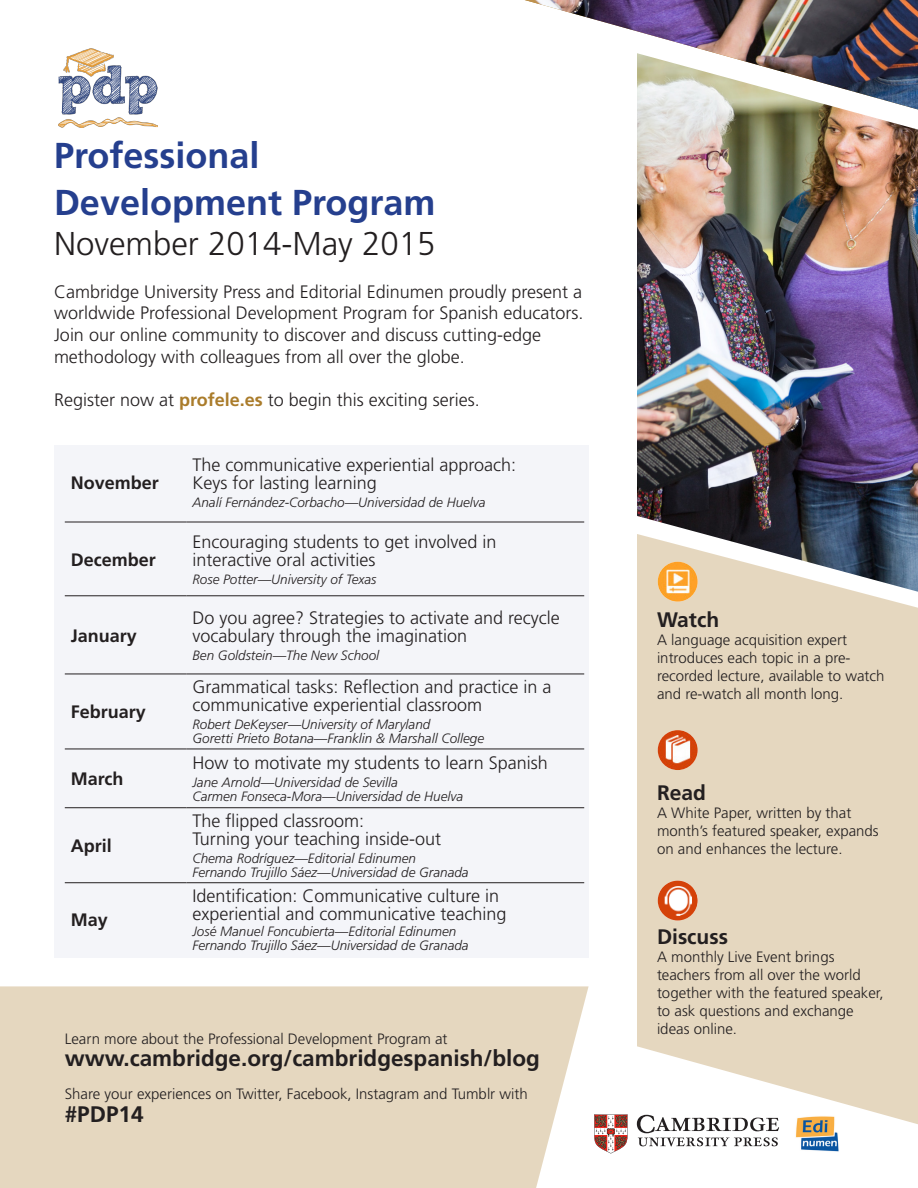
<style>
.page{position:relative;width:918px;height:1188px;background:#fff}
.page>*{position:absolute;margin:0;border:0;box-sizing:border-box;transform-origin:0 0}
.t1{font:700 36px "Frutiger LT Std";color:#253f8e}
.t2{font:300 33px "Frutiger LT Std";color:#231f20}
.t3{font:700 22.5px "Frutiger LT Std";color:#231f20}
.t4{font:700 21px "Frutiger LT Std";color:#231f20}
.t5{font:300 18px/18px "Frutiger LT Std";color:#231f20}
.t6{font:700 18px "Frutiger LT Std";color:#231f20}
.t7{font:300 15px/18px "Frutiger LT Std";color:#231f20}
.t8{font:italic 300 13.5px "Frutiger LT Std";color:#231f20}
.s1{font-weight:700;color:#aa7c2b}
</style>
<div class="page">
<div style="left:0;top:986px;width:589px;height:202px;background:#e5d7bf"></div>
<div style="left:637px;top:592px;width:281px;height:446px;background:#e5d7bf"></div>
<img style="left:658px;top:562px;width:40px;height:40px;border-radius:20px">
<img style="left:658px;top:730px;width:40px;height:40px;border-radius:20px">
<img style="left:658px;top:881px;width:40px;height:40px;border-radius:20px">
<div style="left:54px;top:446px;width:535px;height:512px;background:#f4f5f9"></div>
<hr style="left:65px;top:522px;width:121px;height:1px;background:#231f20">
<hr style="left:186px;top:522px;width:398px;height:1px;background:#231f20">
<hr style="left:65px;top:596px;width:121px;height:1px;background:#231f20">
<hr style="left:186px;top:596px;width:398px;height:1px;background:#231f20">
<hr style="left:65px;top:674px;width:121px;height:1px;background:#231f20">
<hr style="left:186px;top:674px;width:398px;height:1px;background:#231f20">
<hr style="left:65px;top:749px;width:121px;height:1px;background:#231f20">
<hr style="left:186px;top:749px;width:398px;height:1px;background:#231f20">
<hr style="left:65px;top:807px;width:121px;height:1px;background:#231f20">
<hr style="left:186px;top:807px;width:398px;height:1px;background:#231f20">
<hr style="left:65px;top:882px;width:121px;height:1px;background:#231f20">
<hr style="left:186px;top:882px;width:398px;height:1px;background:#231f20">
<img style="left:58px;top:48px;width:99px;height:80px">
<img style="left:637px;top:110px;width:281px;height:482px">
<img style="left:525px;top:0;width:393px;height:110px">
<svg style="left:567px;top:1038px;width:351px;height:150px"></svg>
<img style="left:793px;top:1114px;width:48px;height:40px">
<svg style="left:637px;top:1115px;width:142px;height:31px"></svg>
<svg style="left:594px;top:1114px;width:34px;height:40px"></svg>
<p class="t1" style="left:54px;top:134px;width:207px">Professional</p>
<p class="t1" style="left:54px;top:181px;width:383px">Development Program</p>
<p class="t2" style="left:54px;top:224px;width:383px">November 2014-May 2015</p>
<p class="t5" style="left:54px;top:281px;width:531px;line-height:21.6px">Cambridge University Press and Editorial Edinumen proudly present a worldwide Professional Development Program for Spanish educators.<br>Join our online community to discover and discuss cutting-edge methodology with colleagues from all over the globe.</p>
<p class="t5" style="left:54px;top:391px;width:427px">Register now at <span class="s1">profele.es</span> to begin this exciting series.</p>
<p class="t6" style="left:71px;top:472px;width:90px">November</p>
<p class="t6" style="left:71px;top:549px;width:87px">December</p>
<p class="t6" style="left:71px;top:625px;width:68px">January</p>
<p class="t6" style="left:71px;top:701px;width:77px">February</p>
<p class="t6" style="left:71px;top:768px;width:54px">March</p>
<p class="t6" style="left:71px;top:835px;width:43px">April</p>
<p class="t6" style="left:71px;top:909px;width:39px">May</p>
<p class="t5" style="left:192px;top:456px;width:325px">The communicative experiential approach:<br>Keys for lasting learning</p>
<p class="t8" style="left:192px;top:495px;width:295px">Analí Fernández-Corbacho—Universidad de Huelva</p>
<p class="t5" style="left:192px;top:533px;width:306px">Encouraging students to get involved in interactive oral activities</p>
<p class="t8" style="left:192px;top:571px;width:186px">Rose Potter—University of Texas</p>
<p class="t5" style="left:192px;top:609px;width:369px">Do you agree? Strategies to activate and recycle vocabulary through the imagination</p>
<p class="t8" style="left:192px;top:647px;width:188px">Ben Goldstein—The New School</p>
<p class="t5" style="left:192px;top:679px;width:360px">Grammatical tasks: Reflection and practice in a communicative experiential classroom</p>
<p class="t8" style="left:192px;top:717px;width:239px">Robert DeKeyser—University of Maryland</p>
<p class="t8" style="left:192px;top:731px;width:293px">Goretti Prieto Botana—Franklin &amp; Marshall College</p>
<p class="t5" style="left:192px;top:754px;width:357px">How to motivate my students to learn Spanish</p>
<p class="t8" style="left:192px;top:775px;width:207px">Jane Arnold—Universidad de Sevilla</p>
<p class="t8" style="left:192px;top:788px;width:272px">Carmen Fonseca-Mora—Universidad de Huelva</p>
<p class="t5" style="left:192px;top:812px;width:173px">The flipped classroom:</p>
<p class="t5" style="left:192px;top:830px;width:250px">Turning your teaching inside-out</p>
<p class="t8" style="left:192px;top:851px;width:225px">Chema Rodríguez—Editorial Edinumen</p>
<p class="t8" style="left:192px;top:864px;width:278px">Fernando Trujillo Sáez—Universidad de Granada</p>
<p class="t5" style="left:192px;top:887px;width:315px">Identification: Communicative culture in experiential and communicative teaching</p>
<p class="t8" style="left:192px;top:924px;width:266px">José Manuel Foncubierta—Editorial Edinumen</p>
<p class="t8" style="left:192px;top:938px;width:278px">Fernando Trujillo Sáez—Universidad de Granada</p>
<p class="t7" style="left:65px;top:1030px;width:384px">Learn more about the Professional Development Program at</p>
<p class="t3" style="left:65px;top:1045px;width:477px">www.cambridge.org/cambridgespanish/blog</p>
<p class="t7" style="left:65px;top:1085px;width:465px">Share your experiences on Twitter, Facebook, Instagram and Tumblr with</p>
<p class="t3" style="left:65px;top:1101px;width:80px">#PDP14</p>
<p class="t4" style="left:657px;top:607px;width:64px">Watch</p>
<p class="t7" style="left:657px;top:631px;width:229px">A language acquisition expert introduces each topic in a pre&shy;recorded lecture, available to watch and re-watch all month long.</p>
<p class="t4" style="left:657px;top:780px;width:51px">Read</p>
<p class="t7" style="left:657px;top:804px;width:223px">A White Paper, written by that month’s featured speaker, expands on and enhances the lecture.</p>
<p class="t4" style="left:657px;top:924px;width:73px">Discuss</p>
<p class="t7" style="left:657px;top:948px;width:228px">A monthly Live Event brings teachers from all over the world together with the featured speaker, to ask questions and exchange ideas online.</p>
</div>
